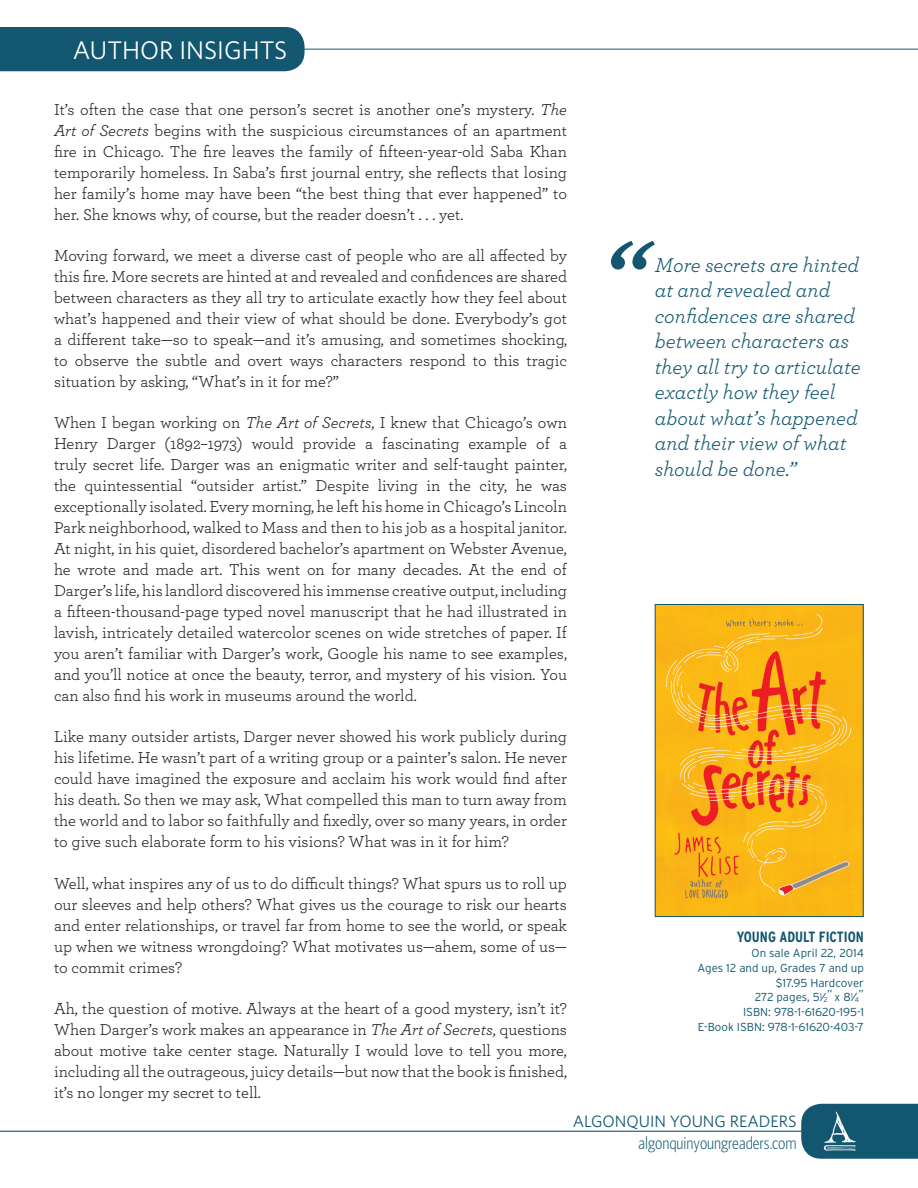
<style>
.page{position:relative;width:918px;height:1188px;background:#fff}
.page>*{position:absolute;margin:0;border:0;box-sizing:border-box;transform-origin:0 0}
.t1{font:25.5px "Whitney";color:#fff}
.t2{font:italic 21px/25.5px "Archer";color:#12576f}
.t3{font:300 18px "Whitney Condensed";color:#12576f}
.t4{font:16.5px/21px "Archer";color:#231f20;text-align:justify}
.t5{font:16.5px "Whitney";color:#12576f}
.Specs{font:700 condensed 14.85px "Interstate";color:#12576f}
.Specs-2{font:300 11.55px "Interstate";color:#12576f}
.s1{font-style:italic}
.s2{font-size:6.75px}
</style>
<div class="page">
<img style="left:657px;top:606px;width:205px;height:309px">
<div style="left:655px;top:604px;width:209px;height:313px;border:1px solid #12576f"></div>
<hr style="left:0;top:1131px;width:918px;height:1px;background:#12576f">
<svg style="left:801px;top:1104px;width:117px;height:55px;background:#236379"></svg>
<hr style="left:0;top:49px;width:918px;height:1px;background:#12576f">
<div style="left:0;top:27px;width:305px;height:44px;background:#12576f"></div>
<svg style="left:611px;top:241px;width:44px;height:29px"></svg>
<p class="t1" style="left:73px;top:35px;width:216px">AUTHOR INSIGHTS</p>
<p class="t4" style="left:54px;top:98px;width:515px">It’s often the case that one person’s secret is another one’s mystery. <span class="s1">The Art of Secrets</span> begins with the suspicious circumstances of an apartment fire in Chicago. The fire leaves the family of fifteen-year-old Saba Khan temporarily homeless. In Saba’s first journal entry, she reflects that losing her family’s home may have been “the best thing that ever happened” to her. She knows why, of course, but the reader doesn’t . . . yet.</p>
<p class="t4" style="left:54px;top:244px;width:515px">Moving forward, we meet a diverse cast of people who are all affected by this fire. More secrets are hinted at and revealed and confidences are shared between characters as they all try to articulate exactly how they feel about what’s happened and their view of what should be done. Everybody’s got a different take—so to speak—and it’s amusing, and sometimes shocking, to observe the subtle and overt ways characters respond to this tragic situation by asking, “What’s in it for me?”</p>
<p class="t4" style="left:54px;top:411px;width:515px">When I began working on <span class="s1">The Art of Secrets</span>, I knew that Chicago’s own Henry Darger (1892–1973) would provide a fascinating example of a truly secret life. Darger was an enigmatic writer and self-taught painter, the quintessential “outsider artist.” Despite living in the city, he was exceptionally isolated. Every morning, he left his home in Chicago’s Lincoln Park neighborhood, walked to Mass and then to his job as a hospital janitor.<br>At night, in his quiet, disordered bachelor’s apartment on Webster Avenue, he wrote and made art. This went on for many decades. At the end of Darger’s life, his landlord discovered his immense creative output, including a fifteen-thousand-page typed novel manuscript that he had illustrated in lavish, intricately detailed watercolor scenes on wide stretches of paper. If you aren’t familiar with Darger’s work, Google his name to see examples, and you’ll notice at once the beauty, terror, and mystery of his vision. You can also find his work in museums around the world.</p>
<p class="t4" style="left:54px;top:726px;width:515px">Like many outsider artists, Darger never showed his work publicly during his lifetime. He wasn’t part of a writing group or a painter’s salon. He never could have imagined the exposure and acclaim his work would find after his death. So then we may ask, What compelled this man to turn away from the world and to labor so faithfully and fixedly, over so many years, in order to give such elaborate form to his visions? What was in it for him?</p>
<p class="t4" style="left:54px;top:872px;width:515px">Well, what inspires any of us to do difficult things? What spurs us to roll up our sleeves and help others? What gives us the courage to risk our hearts and enter relationships, or travel far from home to see the world, or speak up when we witness wrongdoing? What motivates us—ahem, some of us— to commit crimes?</p>
<p class="t4" style="left:54px;top:997px;width:515px">Ah, the question of motive. Always at the heart of a good mystery, isn’t it?<br>When Darger’s work makes an appearance in <span class="s1">The Art of Secrets</span>, questions about motive take center stage. Naturally I would love to tell you more, including all the outrageous, juicy details—but now that the book is finished, it’s no longer my secret to tell.</p>
<p class="t2" style="left:655px;top:251px;width:208px">More secrets are hinted at and revealed and confidences are shared between characters as they all try to articulate exactly how they feel about what’s happened and their view of what should be done.”</p>
<p class="Specs" style="left:737px;top:929px;width:129px">YOUNG ADULT FICTION</p>
<p class="Specs-2" style="left:752px;top:946px;width:114px">On sale April 22, 2014</p>
<p class="Specs-2" style="left:698px;top:961px;width:168px">Ages 12 and up, Grades 7 and up</p>
<p class="Specs-2" style="left:776px;top:976px;width:90px">$17.95 Hardcover</p>
<p class="Specs-2" style="left:755px;top:991px;width:111px">272 pages, 5<sup>1</sup>⁄<span class="s2">2</span>” x 8<sup>1</sup>⁄<span class="s2">4</span>”</p>
<p class="Specs-2" style="left:743px;top:1006px;width:122px">ISBN: 978-1-61620-195-1</p>
<p class="Specs-2" style="left:698px;top:1021px;width:168px">E-Book ISBN: 978-1-61620-403-7</p>
<p class="t5" style="left:573px;top:1112px;width:225px">ALGONQUIN YOUNG READERS</p>
<p class="t3" style="left:639px;top:1133px;width:159px">algonquinyoungreaders.com</p>
</div>
